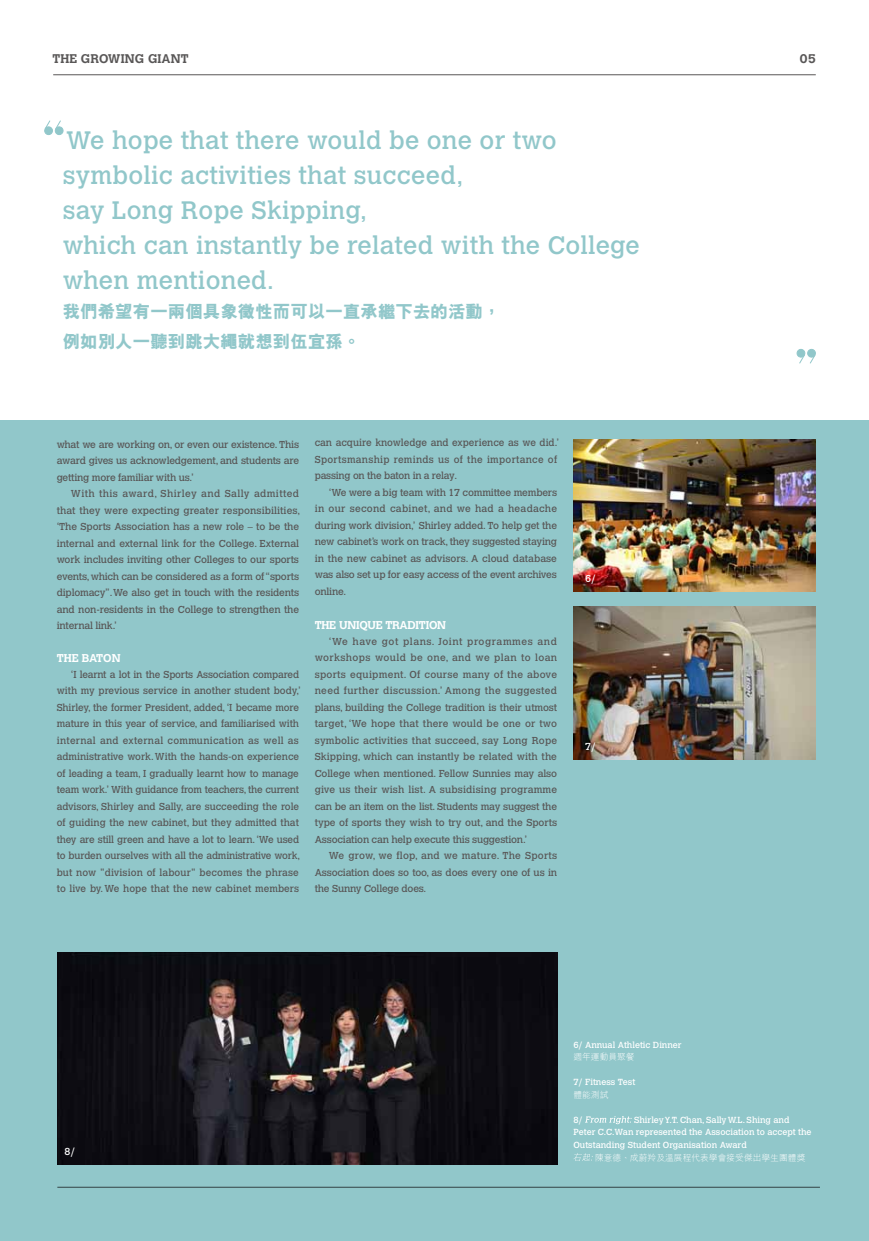
<style>
.page{position:relative;width:869px;height:1241px;background:#fff}
.page>*{position:absolute;margin:0;border:0;box-sizing:border-box;transform-origin:0 0}
.t1{font:25px/35px "Calvert";letter-spacing:.01em;color:#91c7ca}
.t2{font:800 17.5px/30px "M Hei HK";color:#91c7ca}
.t3{font:700 12.5px "Calvert";letter-spacing:.01em;color:#595757}
.t4{font:700 11.25px "Calvert";letter-spacing:-.02em;color:#fff}
.t5{font:700 11.25px "Calvert";color:#fff}
.t6{font:10px/16.5px "Calvert";letter-spacing:-.015em;color:#595757;text-align:justify}
.t7{font:10px "Calvert";color:#fff}
.t8{font:8.75px/12.5px "Calvert";color:#fff}
.t9{font:300 8.75px "M Hei HK";color:#fff}
</style>
<div class="page">
<div style="left:0;top:420px;width:868px;height:820px;background:#91c7ca"></div>
<div style="left:44px;top:127px;width:9px;height:8px;background:#91c7ca;border-radius:50%"></div>
<div style="left:44px;top:126px;width:9px;height:9px;border:1px solid #91c7ca;border-radius:50%"></div>
<div style="left:55px;top:127px;width:8px;height:8px;background:#91c7ca;border-radius:50%"></div>
<div style="left:55px;top:126px;width:9px;height:9px;border:1px solid #91c7ca;border-radius:50%"></div>
<svg style="left:44px;top:120px;width:18px;height:10px"></svg>
<div style="left:807px;top:349px;width:8px;height:8px;background:#91c7ca;border-radius:50%"></div>
<div style="left:806px;top:349px;width:9px;height:8px;border:1px solid #91c7ca;border-radius:50%"></div>
<div style="left:796px;top:349px;width:8px;height:8px;background:#91c7ca;border-radius:50%"></div>
<div style="left:796px;top:349px;width:9px;height:8px;border:1px solid #91c7ca;border-radius:50%"></div>
<svg style="left:798px;top:354px;width:17px;height:10px"></svg>
<hr style="left:57px;top:1186px;width:762px;height:1px;background:#595757">
<hr style="left:53px;top:75px;width:762px;height:1px;background:#595757">
<svg style="left:585px;top:1116px;width:46px;height:7px"></svg>
<svg style="left:573px;top:1153px;width:20px;height:7px"></svg>
<img style="left:57px;top:952px;width:500px;height:212px">
<img style="left:573px;top:439px;width:242px;height:153px">
<img style="left:573px;top:606px;width:242px;height:153px">
<p class="t3" style="left:52px;top:51px;width:138px">THE GROWING GIANT</p>
<p class="t3" style="left:799px;top:51px;width:17px">05</p>
<h1 class="t1" style="left:63px;top:122px;width:578px">We hope that there would be one or two symbolic activities that succeed,<br>say Long Rope Skipping,<br>which can instantly be related with the College when mentioned.</h1>
<h2 class="t2" style="left:63px;top:296px;width:439px">我們希望有一兩個具象徵性而可以一直承繼下去的活動，例如別人一聽到跳大繩就想到伍宜孫。</h2>
<p class="t6" style="left:57px;top:436px;width:244px">what we are working on, or even our existence. This award gives us acknowledgement, and students are getting more familiar with us.’</p>
<p class="t6" style="left:57px;top:485px;width:245px;text-indent:14px">With this award, Shirley and Sally admitted that they were expecting greater responsibilities, ‘The Sports Association has a new role – to be the internal and external link for the College. External work includes inviting other Colleges to our sports events, which can be considered as a form of “sports diplomacy”. We also get in touch with the residents and non-residents in the College to strengthen the internal link.’</p>
<p class="t5" style="left:57px;top:651px;width:65px">THE BATON</p>
<p class="t6" style="left:57px;top:665px;width:245px;text-align:left;text-indent:14px">‘I learnt a lot in the Sports Association compared with my previous service in another student body,’ Shirley, the former President, added, ‘I became more mature in this year of service, and familiarised with internal and external communication as well as administrative work. With the hands-on experience of leading a team, I gradually learnt how to manage team work.’ With guidance from teachers, the current advisors, Shirley and Sally, are succeeding the role of guiding the new cabinet, but they admitted that they are still green and have a lot to learn. ‘We used to burden ourselves with all the administrative work, but now "division of labour" becomes the phrase to live by. We hope that the new cabinet members</p>
<p class="t6" style="left:314px;top:434px;width:246px;text-align:left">can acquire knowledge and experience as we did.’<br>Sportsmanship reminds us of the importance of passing on the baton in a relay.</p>
<p class="t6" style="left:314px;top:484px;width:244px;text-indent:14px">‘We were a big team with 17 committee members in our second cabinet, and we had a headache during work division,’ Shirley added. To help get the new cabinet’s work on track, they suggested staying in the new cabinet as advisors. A cloud database was also set up for easy access of the event archives online.</p>
<p class="t4" style="left:314px;top:618px;width:133px">THE UNIQUE TRADITION</p>
<p class="t6" style="left:314px;top:632px;width:244px;text-indent:14px">‘We have got plans. Joint programmes and workshops would be one, and we plan to loan sports equipment. Of course many of the above need further discussion.’ Among the suggested plans, building the College tradition is their utmost target, ‘We hope that there would be one or two symbolic activities that succeed, say Long Rope Skipping, which can instantly be related with the College when mentioned. Fellow Sunnies may also give us their wish list. A subsidising programme can be an item on the list. Students may suggest the type of sports they wish to try out, and the Sports Association can help execute this suggestion.’</p>
<p class="t6" style="left:314px;top:847px;width:244px;text-indent:14px">We grow, we flop, and we mature. The Sports Association does so too, as does every one of us in the Sunny College does.</p>
<p class="t7" style="left:585px;top:572px;width:12px">6/</p>
<p class="t7" style="left:585px;top:740px;width:12px">7/</p>
<p class="t7" style="left:64px;top:1145px;width:12px">8/</p>
<p class="t8" style="left:573px;top:1038px;width:110px">6/ Annual Athletic Dinner</p>
<p class="t9" style="left:573px;top:1052px;width:63px">週年運動員聚餐</p>
<p class="t8" style="left:573px;top:1075px;width:63px">7/ Fitness Test</p>
<p class="t9" style="left:573px;top:1090px;width:36px">體能測試</p>
<p class="t8" style="left:573px;top:1113px;width:11px">8/</p>
<p class="t8" style="left:573px;top:1113px;width:239px;text-indent:61px">Shirley Y.T. Chan, Sally W.L. Shing and<br>Peter C.C.Wan represented the Association to accept the<br>Outstanding Student Organisation Award</p>
<p class="t9" style="left:595px;top:1152px;width:211px">陳意德、成蔚羚及溫展程代表學會接受傑出學生團體獎</p>
</div>
